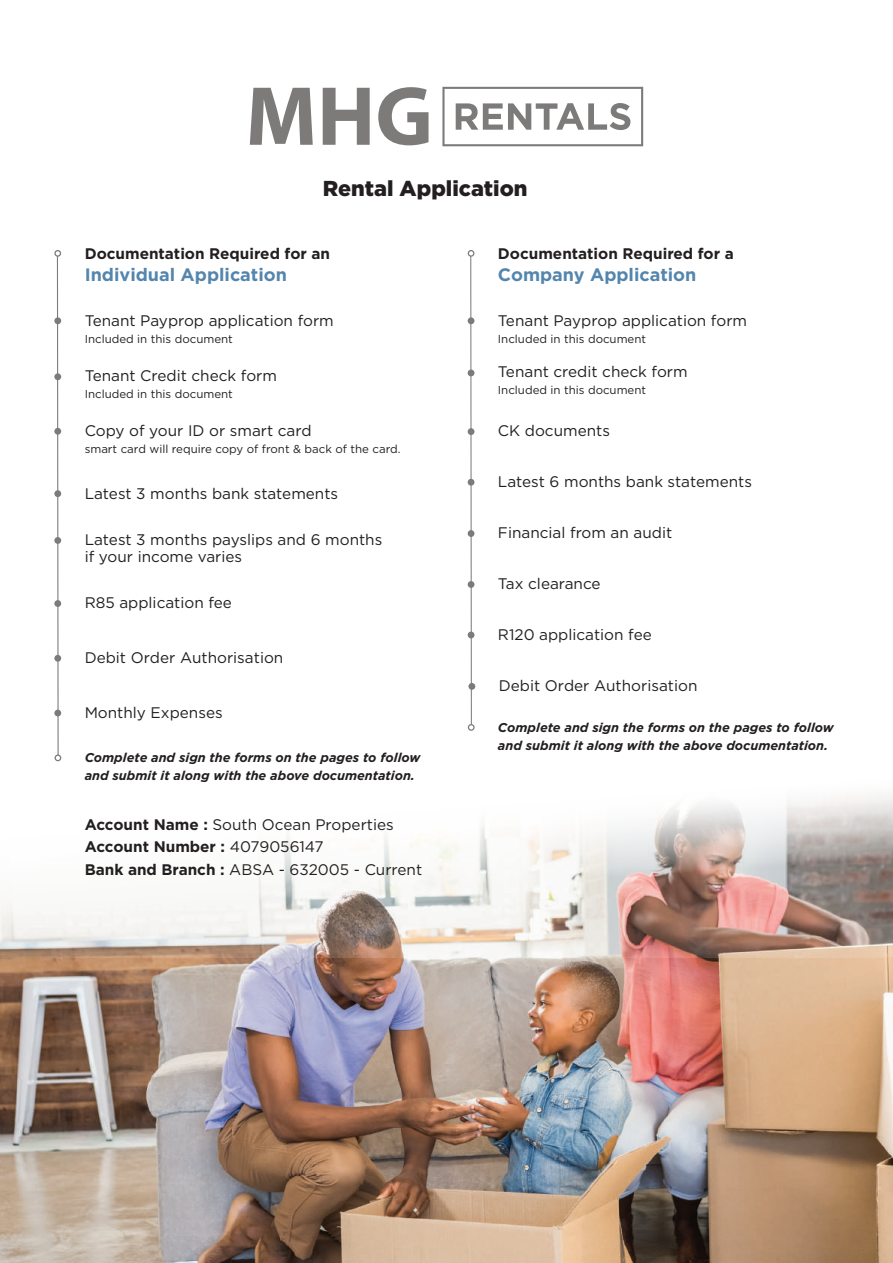
<style>
.page{position:relative;width:893px;height:1263px;background:#fff}
.page>*{position:absolute;margin:0;border:0;box-sizing:border-box;transform-origin:0 0}
.t1{font:900 21.6px "Gotham HTF";color:#231f20}
.t2{font:700 18px "Gotham HTF";color:#5485ad}
.t3{font:15.3px/22.5px "Gotham HTF";color:#231f20}
.t4{font:700 15.3px "Gotham HTF";color:#231f20}
.t5{font:italic 700 12.75px/17.9px "Gotham HTF";color:#231f20}
.t6{font:11.55px "Gotham HTF";color:#231f20}
.s1{font-weight:700}
</style>
<div class="page">
<img style="left:0;top:957px;width:893px;height:306px">
<svg style="left:0;top:755px;width:893px;height:202px"></svg>
<div style="left:54px;top:250px;width:7px;height:7px;border:1px solid #7d7a7a;border-radius:50%"></div>
<div style="left:55px;top:754px;width:6px;height:7px;border:1px solid #7d7a7a;border-radius:50%"></div>
<svg style="left:56px;top:255px;width:3px;height:501px"></svg>
<div style="left:54px;top:317px;width:7px;height:7px;background:#7d7a7a;border-radius:50%"></div>
<div style="left:54px;top:373px;width:7px;height:7px;background:#7d7a7a;border-radius:50%"></div>
<div style="left:54px;top:428px;width:7px;height:7px;background:#7d7a7a;border-radius:50%"></div>
<div style="left:54px;top:490px;width:7px;height:7px;background:#7d7a7a;border-radius:50%"></div>
<div style="left:54px;top:537px;width:7px;height:7px;background:#7d7a7a;border-radius:50%"></div>
<div style="left:54px;top:600px;width:7px;height:7px;background:#7d7a7a;border-radius:50%"></div>
<div style="left:54px;top:655px;width:7px;height:7px;background:#7d7a7a;border-radius:50%"></div>
<div style="left:54px;top:710px;width:7px;height:6px;background:#7d7a7a;border-radius:50%"></div>
<div style="left:468px;top:683px;width:7px;height:7px;background:#7d7a7a;border-radius:50%"></div>
<div style="left:468px;top:250px;width:6px;height:7px;border:1px solid #7d7a7a;border-radius:50%"></div>
<div style="left:468px;top:724px;width:7px;height:7px;border:1px solid #7d7a7a;border-radius:50%"></div>
<svg style="left:468px;top:255px;width:6px;height:471px"></svg>
<svg style="left:442px;top:87px;width:201px;height:59px"></svg>
<svg style="left:250px;top:87px;width:178px;height:58px"></svg>
<h1 class="t1" style="left:323px;top:176px;width:206px">Rental Application</h1>
<p class="t4" style="left:85px;top:244px;width:247px">Documentation Required for an</p>
<p class="t2" style="left:85px;top:264px;width:204px">Individual Application</p>
<p class="t3" style="left:85px;top:309px;width:251px">Tenant Payprop application form</p>
<p class="t6" style="left:85px;top:333px;width:150px">Included in this document</p>
<p class="t3" style="left:85px;top:364px;width:194px">Tenant Credit check form</p>
<p class="t6" style="left:85px;top:387px;width:150px">Included in this document</p>
<p class="t3" style="left:85px;top:419px;width:228px">Copy of your ID or smart card</p>
<p class="t6" style="left:85px;top:442px;width:317px">smart card will require copy of front &amp; back of the card.</p>
<p class="t3" style="left:85px;top:482px;width:255px">Latest 3 months bank statements</p>
<p class="t3" style="left:85px;top:531px;width:299px;line-height:16.6px">Latest 3 months payslips and 6 months if your income varies</p>
<p class="t3" style="left:85px;top:591px;width:149px">R85 application fee</p>
<p class="t3" style="left:85px;top:646px;width:200px">Debit Order Authorisation</p>
<p class="t3" style="left:85px;top:701px;width:140px">Monthly Expenses</p>
<p class="t5" style="left:85px;top:749px;width:337px">Complete and sign the forms on the pages to follow and submit it along with the above documentation.</p>
<p class="t3" style="left:85px;top:813px;width:339px"><span class="s1">Account Name :</span> South Ocean Properties<br><span class="s1">Account Number :</span> 4079056147<br><span class="s1">Bank and Branch :</span> ABSA - 632005 - Current</p>
<p class="t4" style="left:498px;top:244px;width:237px">Documentation Required for a</p>
<p class="t2" style="left:498px;top:264px;width:200px">Company Application</p>
<p class="t3" style="left:498px;top:309px;width:251px">Tenant Payprop application form</p>
<p class="t6" style="left:498px;top:333px;width:150px">Included in this document</p>
<p class="t3" style="left:498px;top:360px;width:191px">Tenant credit check form</p>
<p class="t6" style="left:498px;top:383px;width:150px">Included in this document</p>
<p class="t3" style="left:498px;top:419px;width:114px">CK documents</p>
<p class="t3" style="left:498px;top:470px;width:256px">Latest 6 months bank statements</p>
<p class="t3" style="left:498px;top:521px;width:176px">Financial from an audit</p>
<p class="t3" style="left:498px;top:572px;width:104px">Tax clearance</p>
<p class="t3" style="left:498px;top:623px;width:155px">R120 application fee</p>
<p class="t3" style="left:499px;top:674px;width:200px">Debit Order Authorisation</p>
<p class="t5" style="left:498px;top:718px;width:337px">Complete and sign the forms on the pages to follow and submit it along with the above documentation.</p>
</div>
